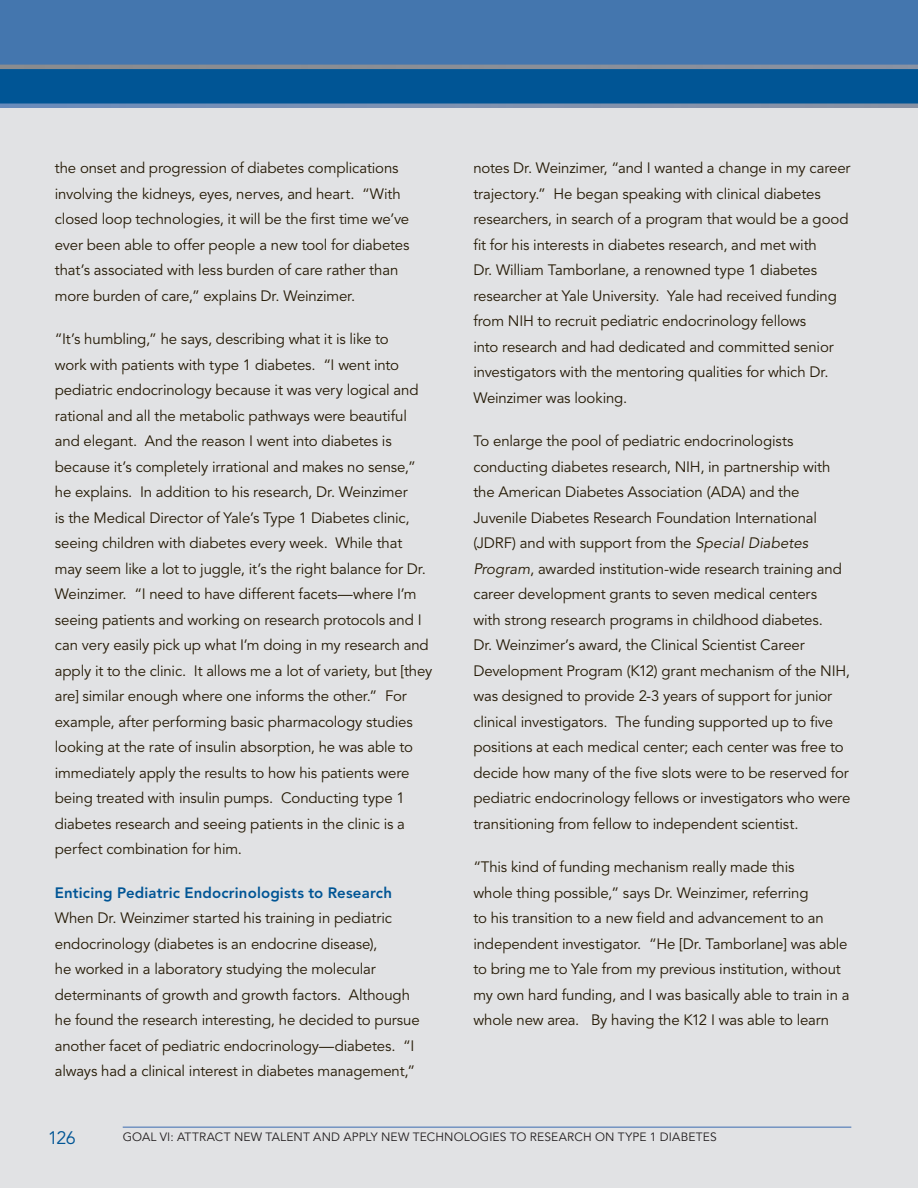
<style>
.page{position:relative;width:918px;height:1188px;background:#e1e2e4}
.page>*{position:absolute;margin:0;border:0;box-sizing:border-box;transform-origin:0 0}
.t1{font:18px "Avenir";color:#005595}
.K_Body_Copy{font:15px/25.5px "Avenir";letter-spacing:-.01em;color:#251a05}
.IP___PP{font:800 15px "Avenir";letter-spacing:.01em;color:#005595}
.Master_Footer_Copy{font:12px "Avenir";letter-spacing:.01em;color:#231f20}
.s1{font-style:italic}
</style>
<div class="page">
<div style="left:0;top:0;width:918px;height:108px;background:#4476ae"></div>
<div style="left:0;top:67px;width:918px;height:38px;background:#005595"></div>
<svg style="left:0;top:104px;width:918px;height:4px;background:#7c90b0"></svg>
<hr style="left:0;top:65px;width:918px;height:4px;background:#8a8e96">
<hr style="left:123px;top:1126px;width:728px;height:2px;background:#7393c1">
<p class="K_Body_Copy" style="left:55px;top:156px;width:356px">the onset and progression of diabetes complications involving the kidneys, eyes, nerves, and heart. “With closed loop technologies, it will be the first time we’ve ever been able to offer people a new tool for diabetes that’s associated with less burden of care rather than more burden of care,” explains Dr. Weinzimer.</p>
<p class="K_Body_Copy" style="left:55px;top:327px;width:379px">“It’s humbling,” he says, describing what it is like to<br>work with patients with type 1 diabetes. “I went into pediatric endocrinology because it was very logical and rational and all the metabolic pathways were beautiful and elegant. And the reason I went into diabetes is because it’s completely irrational and makes no sense,” he explains. In addition to his research, Dr. Weinzimer<br>is the Medical Director of Yale’s Type 1 Diabetes clinic, seeing children with diabetes every week. While that may seem like a lot to juggle, it’s the right balance for Dr.<br>Weinzimer. “I need to have different facets—where I’m seeing patients and working on research protocols and I can very easily pick up what I’m doing in my research and apply it to the clinic. It allows me a lot of variety, but [they are] similar enough where one informs the other.” For example, after performing basic pharmacology studies looking at the rate of insulin absorption, he was able to immediately apply the results to how his patients were being treated with insulin pumps. Conducting type 1 diabetes research and seeing patients in the clinic is a perfect combination for him.</p>
<p class="IP___PP" style="left:55px;top:884px;width:339px">Enticing Pediatric Endocrinologists to Research</p>
<p class="K_Body_Copy" style="left:55px;top:906px;width:366px">When Dr. Weinzimer started his training in pediatric endocrinology (diabetes is an endocrine disease),<br>he worked in a laboratory studying the molecular determinants of growth and growth factors. Although he found the research interesting, he decided to pursue another facet of pediatric endocrinology—diabetes. “I always had a clinical interest in diabetes management,”</p>
<p class="K_Body_Copy" style="left:473px;top:156px;width:379px">notes Dr. Weinzimer, “and I wanted a change in my career trajectory.” He began speaking with clinical diabetes researchers, in search of a program that would be a good fit for his interests in diabetes research, and met with<br>Dr. William Tamborlane, a renowned type 1 diabetes researcher at Yale University. Yale had received funding from NIH to recruit pediatric endocrinology fellows<br>into research and had dedicated and committed senior investigators with the mentoring qualities for which Dr.<br>Weinzimer was looking.</p>
<p class="K_Body_Copy" style="left:473px;top:429px;width:379px">To enlarge the pool of pediatric endocrinologists conducting diabetes research, NIH, in partnership with the American Diabetes Association (ADA) and the Juvenile Diabetes Research Foundation International (JDRF) and with support from the <span class="s1">Special Diabetes Program</span>, awarded institution-wide research training and career development grants to seven medical centers<br>with strong research programs in childhood diabetes.<br>Dr. Weinzimer’s award, the Clinical Scientist Career Development Program (K12) grant mechanism of the NIH, was designed to provide 2-3 years of support for junior clinical investigators. The funding supported up to five positions at each medical center; each center was free to decide how many of the five slots were to be reserved for pediatric endocrinology fellows or investigators who were transitioning from fellow to independent scientist.</p>
<p class="K_Body_Copy" style="left:473px;top:855px;width:378px">“This kind of funding mechanism really made this<br>whole thing possible,” says Dr. Weinzimer, referring<br>to his transition to a new field and advancement to an independent investigator. “He [Dr. Tamborlane] was able to bring me to Yale from my previous institution, without my own hard funding, and I was basically able to train in a whole new area. By having the K12 I was able to learn</p>
<p class="t1" style="left:48px;top:1127px;width:30px">126</p>
<p class="Master_Footer_Copy" style="left:123px;top:1130px;width:596px">GOAL VI: ATTRACT NEW TALENT AND APPLY NEW TECHNOLOGIES TO RESEARCH ON TYPE 1 DIABETES</p>
</div>
